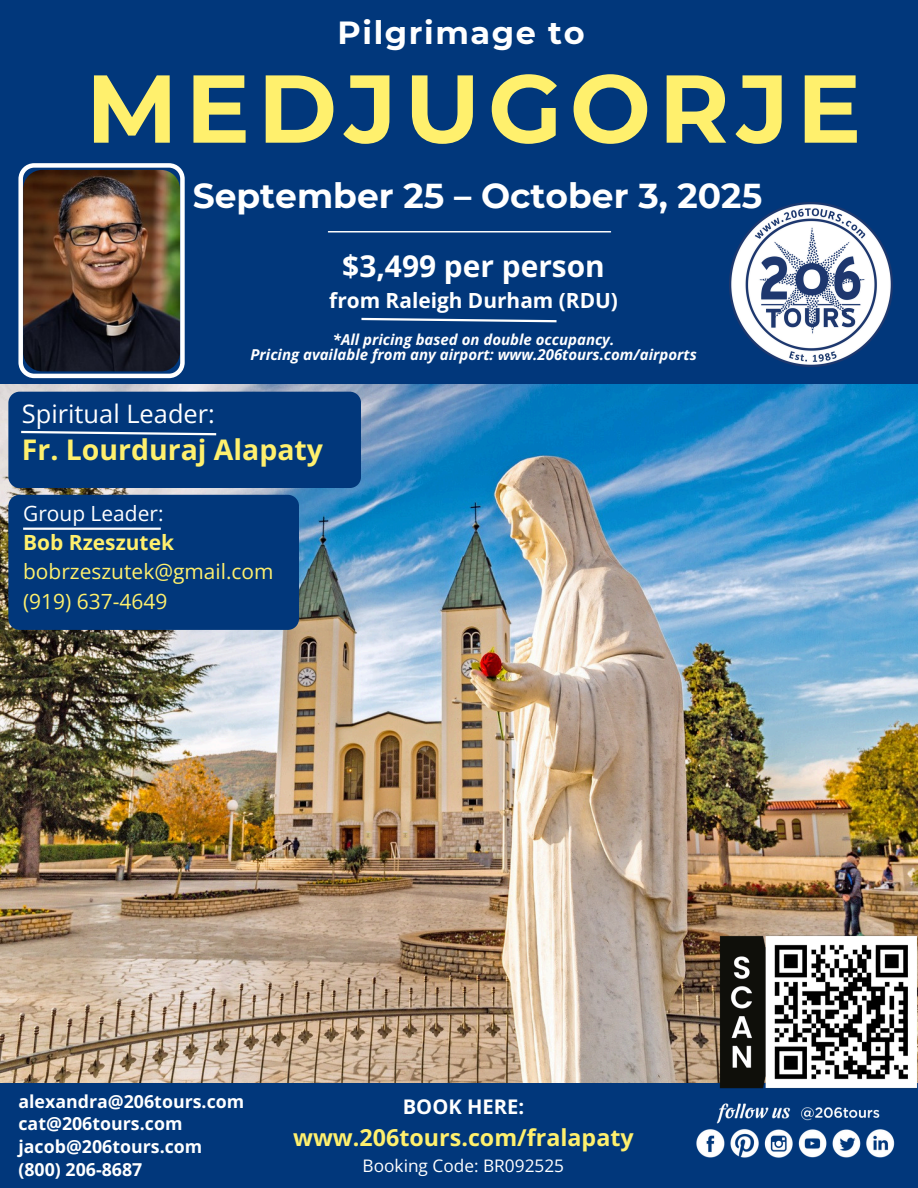
<style>
.page{position:relative;width:918px;height:1188px;background:#01377b}
.page>*{position:absolute;margin:0;border:0;box-sizing:border-box;transform-origin:0 0}
.t1{font:700 96.15px "Montserrat";letter-spacing:.08em;color:#fff06d}
.t2{font:700 34.5px "Montserrat";color:#fff}
.t3{font:700 31.95px "Montserrat";letter-spacing:.05em;color:#fff}
.t4{font:700 29.85px "Open Sans";color:#fff}
.t5{font:700 28.5px "Open Sans";color:#fff06d}
.t6{font:25.5px "Open Sans";color:#fff}
.t7{font:700 23.25px "Open Sans";color:#fff06d}
.t8{font:21px/29.2px "Open Sans";color:#fff06d}
.t9{font:700 20.85px "Open Sans";color:#fff}
.t10{font:700 20.1px "Open Sans";color:#fff}
.t11{font:700 17.85px/22.6px "Open Sans";color:#fff}
.t12{font:17.25px "Open Sans";color:#fff}
.t13{font:italic 700 15px/14.7px "Open Sans";color:#fff;text-align:center}
.s1{color:#fff}
.s2{font-weight:700}
</style>
<div class="page">
<img style="left:0;top:385px;width:918px;height:698px">
<img style="left:730px;top:203px;width:163px;height:163px">
<img style="left:696px;top:1103px;width:199px;height:55px">
<img style="left:327px;top:231px;width:285px;height:1px">
<img style="left:712px;top:928px;width:206px;height:161px">
<img style="left:18px;top:163px;width:167px;height:215px">
<svg style="left:8px;top:495px;width:291px;height:135px"></svg>
<svg style="left:8px;top:392px;width:353px;height:96px"></svg>
<hr style="left:23px;top:528px;width:138px;height:2px;background:#fff">
<svg style="left:361px;top:317px;width:196px;height:6px"></svg>
<p class="t3" style="left:338px;top:13px;width:249px">Pilgrimage to</p>
<p class="t1" style="left:86px;top:50px;width:777px">MEDJUGORJE</p>
<p class="t2" style="left:193px;top:175px;width:571px">September 25 – October 3, 2025</p>
<p class="t4" style="left:342px;top:245px;width:264px">$3,499 per person</p>
<p class="t9" style="left:329px;top:286px;width:290px">from Raleigh Durham (RDU)</p>
<p class="t13" style="left:250px;top:332px;width:448px">*All pricing based on double occupancy.<br>Pricing available from any airport: www.206tours.com/airports</p>
<p class="t6" style="left:22px;top:396px;width:195px">Spiritual Leader:</p>
<p class="t5" style="left:22px;top:430px;width:303px">Fr. Lourduraj Alapaty</p>
<h4 class="t8" style="left:23px;top:498px;width:252px"><span class="s1">Group Leader:<br></span><span class="s2">Bob Rzeszutek </span>bobrzeszutek@gmail.com (919) 637-4649</h4>
<h1 class="t11" style="left:18px;top:1089px;width:227px">alexandra@206tours.com cat@206tours.com jacob@206tours.com (800) 206-8687</h1>
<p class="t10" style="left:403px;top:1093px;width:123px">BOOK HERE:</p>
<p class="t7" style="left:293px;top:1121px;width:342px">www.206tours.com/fralapaty</p>
<p class="t12" style="left:363px;top:1153px;width:203px">Booking Code: BR092525</p>
</div>
